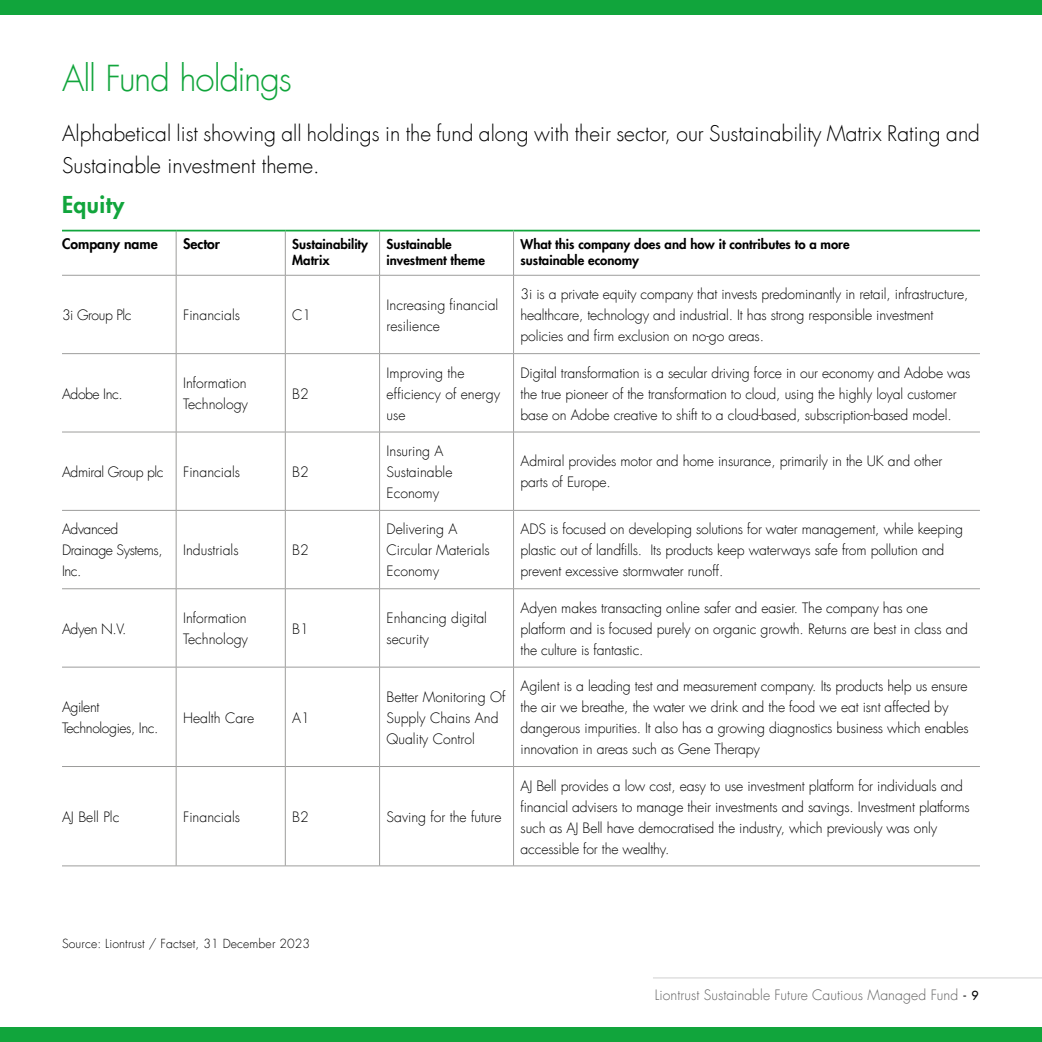
<style>
.page{position:relative;width:1042px;height:1042px;background:#fff}
.page>*{position:absolute;margin:0;border:0;box-sizing:border-box;transform-origin:0 0}
.t1{font:300 35px "Futura LT";letter-spacing:-.035em;color:#11a53c}
.t2{font:800 22.75px "Futura LT";letter-spacing:.02em;color:#11a53c}
.t3{font:300 21px/31.5px "Futura LT";color:#000}
.t4{font:300 14px/21px "Futura LT";letter-spacing:-.01em;color:#000}
.t5{font:300 14px/21px "Futura LT";letter-spacing:-.03em;color:#000}
.t6{font:300 14px "Futura LT";letter-spacing:.005em;color:#646363}
.t7{font:800 14px "Futura LT";color:#000}
.t8{font:800 13.12px/15.8px "Futura LT";color:#000}
.t9{font:300 12.25px "Futura LT";letter-spacing:.01em;color:#000}
.s1{font-weight:400;font-size:12.25px;color:#000}
</style>
<div class="page">
<hr style="left:176px;top:231px;width:1px;height:44px;background:#9d9d9c">
<hr style="left:285px;top:231px;width:1px;height:44px;background:#9d9d9c">
<hr style="left:379px;top:231px;width:1px;height:44px;background:#9d9d9c">
<hr style="left:62px;top:275px;width:114px;height:1px;background:#9d9d9c">
<hr style="left:176px;top:275px;width:1px;height:78px;background:#9d9d9c">
<hr style="left:285px;top:275px;width:1px;height:78px;background:#9d9d9c">
<hr style="left:379px;top:275px;width:1px;height:78px;background:#9d9d9c">
<hr style="left:62px;top:353px;width:114px;height:1px;background:#9d9d9c">
<hr style="left:176px;top:354px;width:1px;height:78px;background:#9d9d9c">
<hr style="left:285px;top:354px;width:1px;height:78px;background:#9d9d9c">
<hr style="left:379px;top:354px;width:1px;height:78px;background:#9d9d9c">
<hr style="left:62px;top:432px;width:114px;height:1px;background:#9d9d9c">
<hr style="left:176px;top:432px;width:1px;height:78px;background:#9d9d9c">
<hr style="left:285px;top:432px;width:1px;height:78px;background:#9d9d9c">
<hr style="left:379px;top:432px;width:1px;height:78px;background:#9d9d9c">
<hr style="left:62px;top:510px;width:114px;height:1px;background:#9d9d9c">
<hr style="left:176px;top:510px;width:1px;height:78px;background:#9d9d9c">
<hr style="left:285px;top:510px;width:1px;height:78px;background:#9d9d9c">
<hr style="left:379px;top:510px;width:1px;height:78px;background:#9d9d9c">
<hr style="left:62px;top:588px;width:114px;height:1px;background:#9d9d9c">
<hr style="left:176px;top:589px;width:1px;height:78px;background:#9d9d9c">
<hr style="left:285px;top:589px;width:1px;height:78px;background:#9d9d9c">
<hr style="left:379px;top:589px;width:1px;height:78px;background:#9d9d9c">
<hr style="left:62px;top:667px;width:114px;height:1px;background:#9d9d9c">
<hr style="left:176px;top:667px;width:1px;height:99px;background:#9d9d9c">
<hr style="left:285px;top:667px;width:1px;height:99px;background:#9d9d9c">
<hr style="left:379px;top:667px;width:1px;height:99px;background:#9d9d9c">
<hr style="left:62px;top:766px;width:114px;height:1px;background:#9d9d9c">
<hr style="left:176px;top:767px;width:1px;height:98px;background:#9d9d9c">
<hr style="left:285px;top:767px;width:1px;height:98px;background:#9d9d9c">
<hr style="left:379px;top:767px;width:1px;height:98px;background:#9d9d9c">
<hr style="left:62px;top:865px;width:114px;height:1px;background:#9d9d9c">
<hr style="left:62px;top:230px;width:114px;height:1px;background:#11a53c">
<hr style="left:176px;top:230px;width:109px;height:1px;background:#11a53c">
<hr style="left:285px;top:230px;width:94px;height:1px;background:#11a53c">
<hr style="left:379px;top:230px;width:134px;height:1px;background:#11a53c">
<hr style="left:513px;top:230px;width:467px;height:1px;background:#11a53c">
<hr style="left:176px;top:275px;width:109px;height:1px;background:#9d9d9c">
<hr style="left:285px;top:275px;width:94px;height:1px;background:#9d9d9c">
<hr style="left:379px;top:275px;width:134px;height:1px;background:#9d9d9c">
<hr style="left:513px;top:275px;width:467px;height:1px;background:#9d9d9c">
<hr style="left:176px;top:353px;width:109px;height:1px;background:#9d9d9c">
<hr style="left:285px;top:353px;width:94px;height:1px;background:#9d9d9c">
<hr style="left:379px;top:353px;width:134px;height:1px;background:#9d9d9c">
<hr style="left:513px;top:353px;width:467px;height:1px;background:#9d9d9c">
<hr style="left:176px;top:432px;width:109px;height:1px;background:#9d9d9c">
<hr style="left:285px;top:432px;width:94px;height:1px;background:#9d9d9c">
<hr style="left:379px;top:432px;width:134px;height:1px;background:#9d9d9c">
<hr style="left:513px;top:432px;width:467px;height:1px;background:#9d9d9c">
<hr style="left:176px;top:510px;width:109px;height:1px;background:#9d9d9c">
<hr style="left:285px;top:510px;width:94px;height:1px;background:#9d9d9c">
<hr style="left:379px;top:510px;width:134px;height:1px;background:#9d9d9c">
<hr style="left:513px;top:510px;width:467px;height:1px;background:#9d9d9c">
<hr style="left:176px;top:588px;width:109px;height:1px;background:#9d9d9c">
<hr style="left:285px;top:588px;width:94px;height:1px;background:#9d9d9c">
<hr style="left:379px;top:588px;width:134px;height:1px;background:#9d9d9c">
<hr style="left:513px;top:588px;width:467px;height:1px;background:#9d9d9c">
<hr style="left:176px;top:667px;width:109px;height:1px;background:#9d9d9c">
<hr style="left:285px;top:667px;width:94px;height:1px;background:#9d9d9c">
<hr style="left:379px;top:667px;width:134px;height:1px;background:#9d9d9c">
<hr style="left:513px;top:667px;width:467px;height:1px;background:#9d9d9c">
<hr style="left:176px;top:766px;width:109px;height:1px;background:#9d9d9c">
<hr style="left:285px;top:766px;width:94px;height:1px;background:#9d9d9c">
<hr style="left:379px;top:766px;width:134px;height:1px;background:#9d9d9c">
<hr style="left:513px;top:766px;width:467px;height:1px;background:#9d9d9c">
<hr style="left:176px;top:865px;width:109px;height:1px;background:#9d9d9c">
<hr style="left:285px;top:865px;width:94px;height:1px;background:#9d9d9c">
<hr style="left:379px;top:865px;width:134px;height:1px;background:#9d9d9c">
<hr style="left:513px;top:865px;width:467px;height:1px;background:#9d9d9c">
<hr style="left:513px;top:275px;width:1px;height:78px;background:#9d9d9c">
<hr style="left:513px;top:354px;width:1px;height:78px;background:#9d9d9c">
<hr style="left:513px;top:432px;width:1px;height:78px;background:#9d9d9c">
<hr style="left:513px;top:510px;width:1px;height:78px;background:#9d9d9c">
<hr style="left:513px;top:589px;width:1px;height:78px;background:#9d9d9c">
<hr style="left:513px;top:667px;width:1px;height:99px;background:#9d9d9c">
<hr style="left:513px;top:767px;width:1px;height:98px;background:#9d9d9c">
<hr style="left:513px;top:231px;width:1px;height:44px;background:#9d9d9c">
<div style="left:0;top:0;width:1042px;height:15px;background:#11a53c"></div>
<div style="left:0;top:1027px;width:1042px;height:15px;background:#11a53c"></div>
<hr style="left:653px;top:977px;width:389px;height:1px;background:#d0d0d0">
<h1 class="t1" style="left:62px;top:57px;width:231px">All Fund holdings</h1>
<h3 class="t3" style="left:62px;top:119px;width:919px">Alphabetical list showing all holdings in the fund along with their sector, our Sustainability Matrix Rating and<br>Sustainable investment theme.</h3>
<h2 class="t2" style="left:62px;top:189px;width:64px">Equity</h2>
<p class="t7" style="left:62px;top:235px;width:97px">Company name</p>
<p class="t7" style="left:183px;top:235px;width:38px">Sector</p>
<p class="t8" style="left:292px;top:236px;width:77px">Sustainability<br>Matrix</p>
<p class="t8" style="left:386px;top:236px;width:100px">Sustainable investment theme</p>
<p class="t8" style="left:520px;top:236px;width:331px">What this company does and how it contributes to a more sustainable economy</p>
<p class="t5" style="left:62px;top:305px;width:71px">3i Group Plc</p>
<p class="t4" style="left:183px;top:305px;width:58px">Financials</p>
<p class="t4" style="left:292px;top:305px;width:21px">C1</p>
<p class="t4" style="left:386px;top:294px;width:113px">Increasing financial resilience</p>
<p class="t4" style="left:520px;top:284px;width:449px">3i is a private equity company that invests predominantly in retail, infrastructure, healthcare, technology and industrial. It has strong responsible investment policies and firm exclusion on no-go areas.</p>
<p class="t5" style="left:62px;top:383px;width:62px">Adobe Inc.</p>
<p class="t4" style="left:183px;top:373px;width:66px">Information<br>Technology</p>
<p class="t4" style="left:292px;top:383px;width:18px">B2</p>
<p class="t5" style="left:62px;top:462px;width:103px">Admiral Group plc</p>
<p class="t4" style="left:183px;top:462px;width:58px">Financials</p>
<p class="t4" style="left:292px;top:462px;width:18px">B2</p>
<p class="t5" style="left:62px;top:519px;width:102px">Advanced<br>Drainage Systems,<br>Inc.</p>
<p class="t4" style="left:183px;top:540px;width:57px">Industrials</p>
<p class="t4" style="left:292px;top:540px;width:18px">B2</p>
<p class="t4" style="left:386px;top:362px;width:115px">Improving the efficiency of energy use</p>
<p class="t4" style="left:520px;top:362px;width:451px">Digital transformation is a secular driving force in our economy and Adobe was the true pioneer of the transformation to cloud, using the highly loyal customer base on Adobe creative to shift to a cloud-based, subscription-based model.</p>
<p class="t4" style="left:386px;top:441px;width:67px">Insuring A<br>Sustainable<br>Economy</p>
<p class="t4" style="left:520px;top:451px;width:423px">Admiral provides motor and home insurance, primarily in the UK and other parts of Europe.</p>
<p class="t4" style="left:386px;top:519px;width:105px">Delivering A<br>Circular Materials<br>Economy</p>
<p class="t4" style="left:520px;top:519px;width:444px">ADS is focused on developing solutions for water management, while keeping plastic out of landfills. Its products keep waterways safe from pollution and prevent excessive stormwater runoff.</p>
<p class="t4" style="left:62px;top:618px;width:66px">Adyen N.V.</p>
<p class="t4" style="left:183px;top:608px;width:66px">Information<br>Technology</p>
<p class="t4" style="left:292px;top:618px;width:18px">B1</p>
<p class="t4" style="left:386px;top:608px;width:102px">Enhancing digital security</p>
<p class="t4" style="left:520px;top:597px;width:449px">Adyen makes transacting online safer and easier. The company has one platform and is focused purely on organic growth. Returns are best in class and the culture is fantastic.</p>
<p class="t5" style="left:62px;top:697px;width:98px">Agilent<br>Technologies, Inc.</p>
<p class="t4" style="left:183px;top:707px;width:73px">Health Care</p>
<p class="t4" style="left:292px;top:707px;width:19px">A1</p>
<p class="t4" style="left:386px;top:686px;width:120px">Better Monitoring Of<br>Supply Chains And<br>Quality Control</p>
<p class="t4" style="left:520px;top:676px;width:450px">Agilent is a leading test and measurement company. Its products help us ensure the air we breathe, the water we drink and the food we eat isnt affected by dangerous impurities. It also has a growing diagnostics business which enables innovation in areas such as Gene Therapy</p>
<p class="t4" style="left:62px;top:807px;width:59px">AJ Bell Plc</p>
<p class="t4" style="left:183px;top:807px;width:58px">Financials</p>
<p class="t4" style="left:292px;top:807px;width:18px">B2</p>
<p class="t4" style="left:386px;top:807px;width:116px">Saving for the future</p>
<p class="t4" style="left:520px;top:775px;width:451px">AJ Bell provides a low cost, easy to use investment platform for individuals and financial advisers to manage their investments and savings. Investment platforms such as AJ Bell have democratised the industry, which previously was only accessible for the wealthy.</p>
<p class="t9" style="left:62px;top:936px;width:250px">Source: Liontrust / Factset, 31 December 2023</p>
<p class="t6" style="left:655px;top:986px;width:325px">Liontrust Sustainable Future Cautious Managed Fund <span class="s1">- 9</span></p>
</div>
